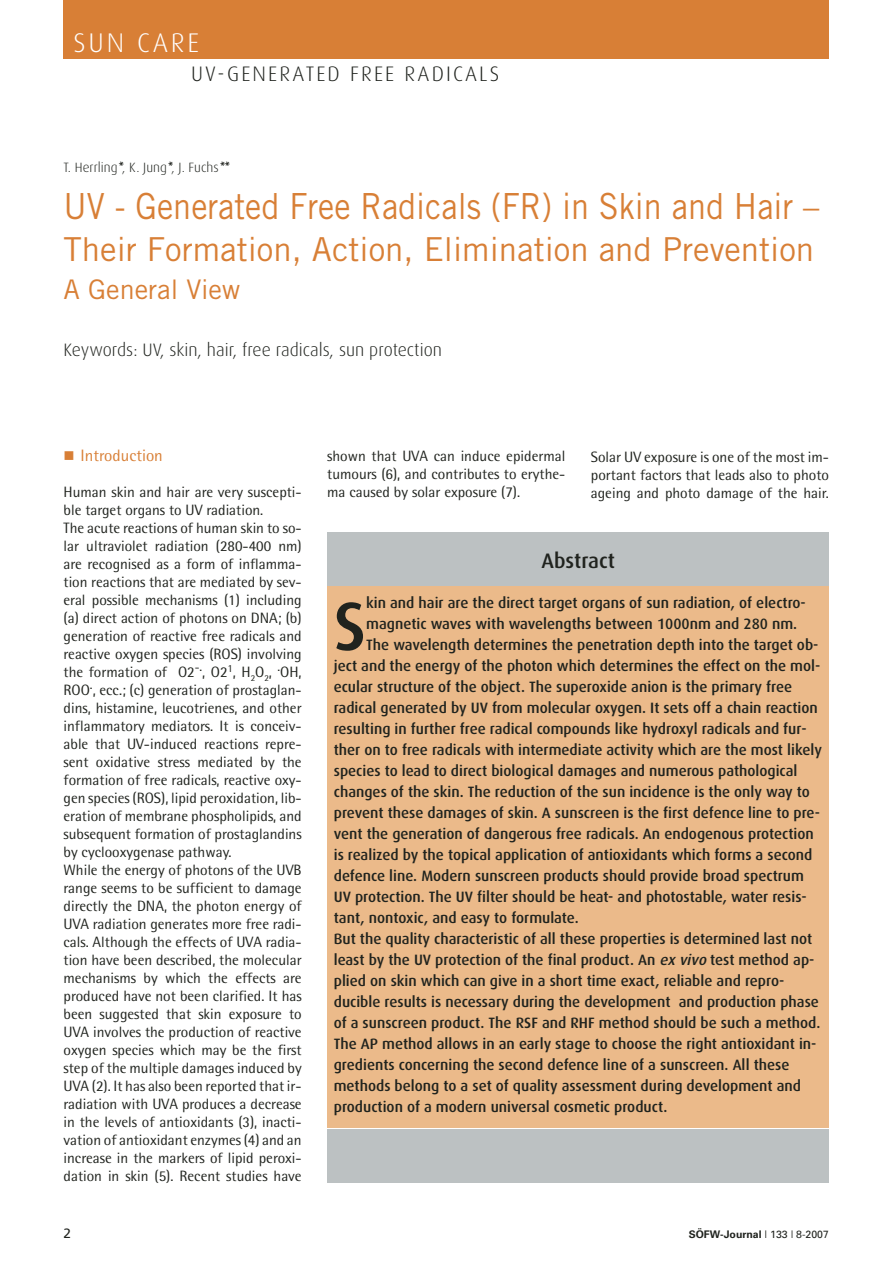
<style>
.page{position:relative;width:893px;height:1263px;background:#fff}
.page>*{position:absolute;margin:0;border:0;box-sizing:border-box;transform-origin:0 0}
.t1{font:500 68.55px "Dax";color:#20231e}
.t2{font:36px "Trade Gothic";color:#d87f36;scale:.9 1}
.t3{font:33px "Trade Gothic";color:#d87f36}
.t4{font:27px "Trade Gothic";color:#d87f36}
.t5{font:300 27px "Dax";letter-spacing:.1em;color:#fff}
.t6{font:300 21px "Dax";letter-spacing:.1em;color:#20231e}
.t7{font:500 21px "Dax";color:#20231e}
.t8{font:300 18px "Dax";color:#20231e}
.t9{font:16.5px "Rotis Semi Sans";color:#d87f36}
.t10{font:15px/18px "Rotis Semi Sans";color:#20231e;text-align:justify}
.t11{font:500 15px "Dax";color:#20231e}
.t12{font:300 13.5px "Dax";color:#20231e}
.t13{font:13.5px "Rotis Semi Sans";color:#20231e}
.t14{font:13.5px "Frutiger";color:#20231e}
.t15{font:700 10.5px "Univers";color:#20231e}
.s1{font-family:"Rotis Semi Sans";font-weight:400;font-style:italic;font-size:15px}
.s2{font-style:italic}
.s3{font-weight:400}
</style>
<div class="page">
<div style="left:327px;top:533px;width:502px;height:53px;background:#bcc1c2"></div>
<div style="left:327px;top:1130px;width:502px;height:53px;background:#bcc1c2"></div>
<div style="left:327px;top:587px;width:502px;height:541px;background:#ebba8a"></div>
<div style="left:64px;top:0;width:765px;height:59px;background:#d87f36"></div>
<p class="t5" style="left:74px;top:29px;width:127px">SUN CARE</p>
<p class="t6" style="left:191px;top:64px;width:310px">UV-GENERATED FREE RADICALS</p>
<p class="t12" style="left:64px;top:161px;width:166px">T. Herrling<span class="s1">*</span>, K. Jung<span class="s1">*</span>, J. Fuchs<span class="s1">**</span></p>
<p class="t2" style="left:64px;top:193px;width:841px">UV - Generated Free Radicals (FR) in Skin and Hair –</p>
<p class="t3" style="left:64px;top:237px;width:752px">Their Formation, Action, Elimination and Prevention</p>
<p class="t4" style="left:64px;top:279px;width:178px">A General View</p>
<p class="t8" style="left:64px;top:341px;width:380px">Keywords: UV, skin, hair, free radicals, sun protection</p>
<p class="t9" style="left:81px;top:450px;width:84px">Introduction</p>
<p class="t10" style="left:64px;top:485px;width:240px;text-align:left">Human skin and hair are very suscepti&shy;ble target organs to UV radiation.<br>The acute reactions of human skin to so&shy;lar ultraviolet radiation (280-400 nm) are recognised as a form of inflamma&shy;tion reactions that are mediated by sev&shy;eral possible mechanisms (1) including (a) direct action of photons on DNA; (b) generation of reactive free radicals and reactive oxygen species (ROS) involving the formation of O2<sup>-</sup><sup>.</sup>, O2<sup>1</sup>, H<sub>2</sub>O<sub>2</sub>,</p>
<p class="t10" style="left:64px;top:665px;width:240px;text-align:right">OH,<br>ROO , ecc.; (c) generation of prostaglan-</p>
<p class="t13" style="left:278px;top:661px;width:4px">.</p>
<p class="t13" style="left:90px;top:679px;width:4px">.</p>
<p class="t10" style="left:64px;top:701px;width:240px;text-align:left">dins, histamine, leucotrienes, and other inflammatory mediators. It is conceiv&shy;able that UV-induced reactions repre&shy;sent oxidative stress mediated by the formation of free radicals, reactive oxy&shy;gen species (ROS), lipid peroxidation, lib&shy;eration of membrane phospholipids, and subsequent formation of prostaglandins by cyclooxygenase pathway.<br>While the energy of photons of the UVB range seems to be sufficient to damage directly the DNA, the photon energy of UVA radiation generates more free radi&shy;cals. Although the effects of UVA radia&shy;tion have been described, the molecular mechanisms by which the effects are produced have not been clarified. It has been suggested that skin exposure to UVA involves the production of reactive oxygen species which may be the first step of the multiple damages induced by UVA (2). It has also been reported that ir&shy;radiation with UVA produces a decrease in the levels of antioxidants (3), inacti&shy;vation of antioxidant enzymes (4) and an increase in the markers of lipid peroxi&shy;dation in skin (5). Recent studies have</p>
<p class="t10" style="left:327px;top:449px;width:240px">shown that UVA can induce epidermal tumours (6), and contributes to erythe&shy;ma caused by solar exposure (7).</p>
<p class="t10" style="left:591px;top:449px;width:240px">Solar UV exposure is one of the most im&shy;portant factors that leads also to photo ageing and photo damage of the hair.</p>
<p class="t7" style="left:542px;top:551px;width:75px">Abstract</p>
<p class="t1" style="left:334px;top:593px;width:34px">S</p>
<p class="t11" style="left:366px;top:596px;width:441px">kin and hair are the direct target organs of sun radiation, of electro-</p>
<p class="t11" style="left:366px;top:617px;width:433px">magnetic waves with wavelengths between 1000nm and 280 nm.</p>
<p class="t11" style="left:366px;top:638px;width:454px">The wavelength determines the penetration depth into the target ob-</p>
<p class="t11" style="left:334px;top:659px;width:488px">ject and the energy of the photon which determines the effect on the mol-</p>
<p class="t11" style="left:334px;top:680px;width:460px">ecular structure of the object. The superoxide anion is the primary free</p>
<p class="t11" style="left:334px;top:701px;width:485px">radical generated by UV from molecular oxygen. It sets off a chain reaction</p>
<p class="t11" style="left:334px;top:722px;width:475px">resulting in further free radical compounds like hydroxyl radicals and fur-</p>
<p class="t11" style="left:334px;top:743px;width:490px">ther on to free radicals with intermediate activity which are the most likely</p>
<p class="t11" style="left:334px;top:764px;width:465px">species to lead to direct biological damages and numerous pathological</p>
<p class="t11" style="left:334px;top:785px;width:478px">changes of the skin. The reduction of the sun incidence is the only way to</p>
<p class="t11" style="left:334px;top:806px;width:488px">prevent these damages of skin. A sunscreen is the first defence line to pre-</p>
<p class="t11" style="left:334px;top:827px;width:482px">vent the generation of dangerous free radicals. An endogenous protection</p>
<p class="t11" style="left:334px;top:848px;width:480px">is realized by the topical application of antioxidants which forms a second</p>
<p class="t11" style="left:334px;top:869px;width:472px">defence line. Modern sunscreen products should provide broad spectrum</p>
<p class="t11" style="left:334px;top:890px;width:475px">UV protection. The UV filter should be heat- and photostable, water resis-</p>
<p class="t11" style="left:334px;top:911px;width:247px">tant, nontoxic, and easy to formulate.</p>
<p class="t11" style="left:334px;top:932px;width:480px">But the quality characteristic of all these properties is determined last not</p>
<p class="t11" style="left:334px;top:953px;width:482px">least by the UV protection of the final product. An <span class="s2">ex vivo</span>test method ap-</p>
<p class="t11" style="left:334px;top:974px;width:452px">plied on skin which can give in a short time exact, reliable and repro-</p>
<p class="t11" style="left:334px;top:995px;width:487px">ducible results is necessary during the development and production phase</p>
<p class="t11" style="left:334px;top:1016px;width:488px">of a sunscreen product. The RSF and RHF method should be such a method.</p>
<p class="t11" style="left:334px;top:1037px;width:484px">The AP method allows in an early stage to choose the right antioxidant in-</p>
<p class="t11" style="left:334px;top:1058px;width:457px">gredients concerning the second defence line of a sunscreen. All these</p>
<p class="t11" style="left:334px;top:1079px;width:469px">methods belong to a set of quality assessment during development and</p>
<p class="t11" style="left:334px;top:1100px;width:335px">production of a modern universal cosmetic product.</p>
<p class="t14" style="left:64px;top:1228px;width:9px">2</p>
<p class="t15" style="left:689px;top:1230px;width:142px">SÖFW-Journal <span class="s3">| 133 | 8-2007</span></p>
</div>
